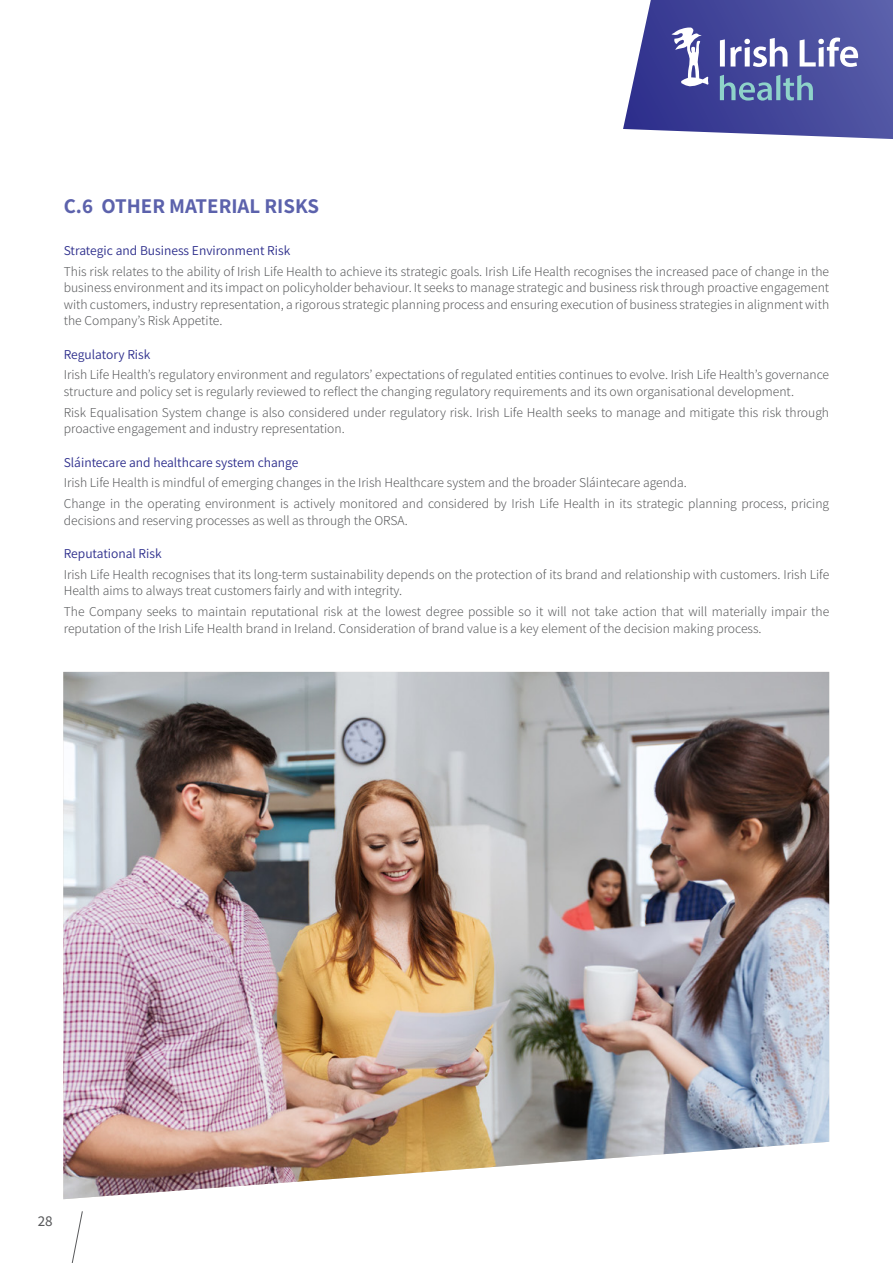
<style>
.page{position:relative;width:893px;height:1263px;background:#fff}
.page>*{position:absolute;margin:0;border:0;box-sizing:border-box;transform-origin:0 0}
.t1{font:700 21px "Assistant";color:#5c62ac}
.t2{font:500 15px "Assistant";color:#58595b}
.t3{font:300 13.5px/16.5px "Assistant";color:#58595b}
.t4{font:13.5px "Assistant";color:#2d2e8c}
</style>
<div class="page">
<img style="left:63px;top:672px;width:766px;height:527px">
<svg style="left:71px;top:1211px;width:12px;height:52px"></svg>
<svg style="left:623px;top:0;width:270px;height:139px"></svg>
<h1 class="t1" style="left:64px;top:191px;width:257px">C.6 OTHER MATERIAL RISKS</h1>
<p class="t4" style="left:64px;top:241px;width:228px">Strategic and Business Environment Risk</p>
<p class="t3" style="left:64px;top:262px;width:767px;text-align:justify">This risk relates to the ability of Irish Life Health to achieve its strategic goals. Irish Life Health recognises the increased pace of change in the business environment and its impact on policyholder behaviour. It seeks to manage strategic and business risk through proactive engagement with customers, industry representation, a rigorous strategic planning process and ensuring execution of business strategies in alignment with the Company’s Risk Appetite.</p>
<p class="t4" style="left:64px;top:345px;width:88px">Regulatory Risk</p>
<p class="t3" style="left:64px;top:366px;width:767px">Irish Life Health’s regulatory environment and regulators’ expectations of regulated entities continues to evolve. Irish Life Health’s governance structure and policy set is regularly reviewed to reflect the changing regulatory requirements and its own organisational development.</p>
<p class="t3" style="left:64px;top:403px;width:767px">Risk Equalisation System change is also considered under regulatory risk. Irish Life Health seeks to manage and mitigate this risk through proactive engagement and industry representation.</p>
<p class="t4" style="left:64px;top:453px;width:236px">Sláintecare and healthcare system change</p>
<p class="t3" style="left:64px;top:472px;width:767px;line-height:20.7px">Irish Life Health is mindful of emerging changes in the Irish Healthcare system and the broader Sláintecare agenda.<br>Change in the operating environment is actively monitored and considered by Irish Life Health in its strategic planning process, pricing</p>
<p class="t3" style="left:64px;top:511px;width:345px">decisions and reserving processes as well as through the ORSA.</p>
<p class="t4" style="left:64px;top:544px;width:99px">Reputational Risk</p>
<p class="t3" style="left:64px;top:565px;width:767px">Irish Life Health recognises that its long-term sustainability depends on the protection of its brand and relationship with customers. Irish Life<br>Health aims to always treat customers fairly and with integrity.</p>
<p class="t3" style="left:64px;top:603px;width:767px">The Company seeks to maintain reputational risk at the lowest degree possible so it will not take action that will materially impair the reputation of the Irish Life Health brand in Ireland. Consideration of brand value is a key element of the decision making process.</p>
<p class="t2" style="left:38px;top:1211px;width:16px">28</p>
</div>
